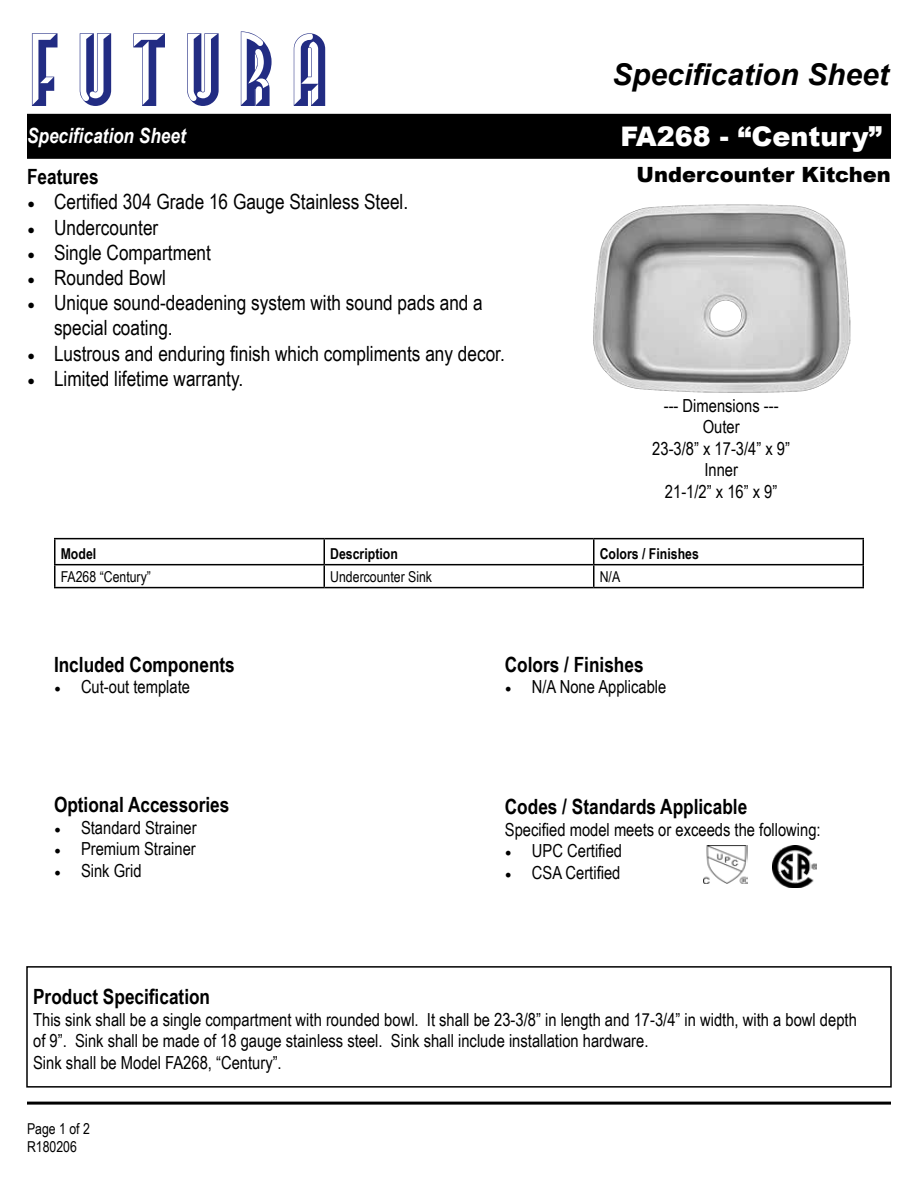
<style>
.page{position:relative;width:918px;height:1188px;background:#fff}
.page>*{position:absolute;margin:0;border:0;box-sizing:border-box;transform-origin:0 0}
.t1{font:99.15px "Facets NF";letter-spacing:.2em;color:#222c83}
.t2{font:italic 700 30px "Arial";color:#000}
.t3{font:900 27px "Arial";color:#fff}
.t4{font:21px/25.2px "Arial Narrow";color:#000}
.t5{font:700 21px "Arial Narrow";color:#000}
.t6{font:900 21px "Arial";color:#000}
.t7{font:italic 700 21px "Arial Narrow";color:#fff}
.t8{font:18px/21.6px "Arial Narrow";color:#000}
.t9{font:15px/18px "Arial Narrow";color:#000}
.t10{font:700 15px "Arial Narrow";color:#000}
.s1{font-family:"Minion Pro"}
</style>
<div class="page">
<div style="left:27px;top:114px;width:864px;height:45px;background:#000"></div>
<img style="left:593px;top:204px;width:258px;height:189px">
<div style="left:26px;top:966px;width:866px;height:122px;border:2px solid #000"></div>
<hr style="left:27px;top:1102px;width:864px;height:3px;background:#000">
<hr style="left:54px;top:538px;width:270px;height:1px;background:#000">
<hr style="left:54px;top:539px;width:2px;height:25px;background:#000">
<hr style="left:324px;top:538px;width:270px;height:1px;background:#000">
<hr style="left:594px;top:538px;width:270px;height:1px;background:#000">
<hr style="left:862px;top:539px;width:2px;height:25px;background:#000">
<hr style="left:54px;top:564px;width:270px;height:1px;background:#000">
<hr style="left:54px;top:565px;width:2px;height:22px;background:#000">
<hr style="left:324px;top:564px;width:270px;height:1px;background:#000">
<svg style="left:324px;top:539px;width:1px;height:48px"></svg>
<hr style="left:594px;top:564px;width:270px;height:1px;background:#000">
<svg style="left:593px;top:539px;width:1px;height:48px"></svg>
<hr style="left:862px;top:565px;width:2px;height:22px;background:#000">
<hr style="left:54px;top:587px;width:270px;height:1px;background:#000">
<hr style="left:324px;top:587px;width:270px;height:1px;background:#000">
<hr style="left:594px;top:587px;width:270px;height:1px;background:#000">
<img style="left:704px;top:845px;width:44px;height:39px">
<img style="left:773px;top:845px;width:43px;height:43px">
<h1 class="t1" style="left:31px;top:2px;width:297px">FUTURA</h1>
<p class="t7" style="left:27px;top:119px;width:160px">Specification Sheet</p>
<h2 class="t2" style="left:612px;top:55px;width:278px">Specification Sheet</h2>
<h3 class="t3" style="left:620px;top:117px;width:263px">FA268 - “Century”</h3>
<p class="t5" style="left:27px;top:161px;width:73px">Features</p>
<p class="t6" style="left:637px;top:159px;width:256px">Undercounter Kitchen</p>
<p class="t4" style="left:27px;top:189px;width:383px"><span class="s1">•</span> Certified 304 Grade 16 Gauge Stainless Steel.</p>
<p class="t4" style="left:27px;top:214px;width:133px"><span class="s1">•</span> Undercounter</p>
<p class="t4" style="left:27px;top:239px;width:185px"><span class="s1">•</span> Single Compartment</p>
<p class="t4" style="left:27px;top:264px;width:140px"><span class="s1">•</span> Rounded Bowl</p>
<p class="t4" style="left:54px;top:289px;width:430px;text-indent:-27px"><span class="s1">•</span> Unique sound-deadening system with sound pads and a special coating.</p>
<p class="t4" style="left:27px;top:340px;width:479px"><span class="s1">•</span> Lustrous and enduring finish which compliments any decor.</p>
<p class="t4" style="left:27px;top:365px;width:218px"><span class="s1">•</span> Limited lifetime warranty.</p>
<p class="t8" style="left:652px;top:394px;width:139px;text-align:center">--- Dimensions ---<br>Outer<br>23-3/8” x 17-3/4” x 9”<br>Inner<br>21-1/2” x 16” x 9”</p>
<p class="t10" style="left:61px;top:542px;width:37px">Model</p>
<p class="t10" style="left:330px;top:542px;width:69px">Description</p>
<p class="t10" style="left:600px;top:542px;width:101px">Colors / Finishes</p>
<p class="t9" style="left:61px;top:567px;width:92px">FA268 “Century”</p>
<p class="t9" style="left:330px;top:567px;width:103px">Undercounter Sink</p>
<p class="t9" style="left:600px;top:567px;width:22px">N/A</p>
<p class="t5" style="left:54px;top:648px;width:182px">Included Components</p>
<p class="t8" style="left:54px;top:676px;width:138px"><span class="s1">•</span> Cut-out template</p>
<p class="t5" style="left:54px;top:789px;width:177px">Optional Accessories</p>
<p class="t8" style="left:54px;top:816px;width:144px"><span class="s1">•</span> Standard Strainer</p>
<p class="t8" style="left:54px;top:838px;width:143px"><span class="s1">•</span> Premium Strainer</p>
<p class="t8" style="left:54px;top:859px;width:89px"><span class="s1">•</span> Sink Grid</p>
<p class="t5" style="left:505px;top:648px;width:140px">Colors / Finishes</p>
<p class="t8" style="left:505px;top:676px;width:163px"><span class="s1">•</span> N/A None Applicable</p>
<p class="t5" style="left:505px;top:791px;width:244px">Codes / Standards Applicable</p>
<p class="t8" style="left:505px;top:818px;width:317px">Specified model meets or exceeds the following:</p>
<p class="t8" style="left:505px;top:839px;width:119px"><span class="s1">•</span> UPC Certified</p>
<p class="t8" style="left:505px;top:861px;width:117px"><span class="s1">•</span> CSA Certified</p>
<p class="t5" style="left:33px;top:981px;width:179px">Product Specification</p>
<p class="t8" style="left:33px;top:1008px;width:825px">This sink shall be a single compartment with rounded bowl. It shall be 23-3/8” in length and 17-3/4” in width, with a bowl depth of 9”. Sink shall be made of 18 gauge stainless steel. Sink shall include installation hardware.<br>Sink shall be Model FA268, “Century”.</p>
<p class="t9" style="left:27px;top:1119px;width:64px">Page 1 of 2<br>R180206</p>
</div>
